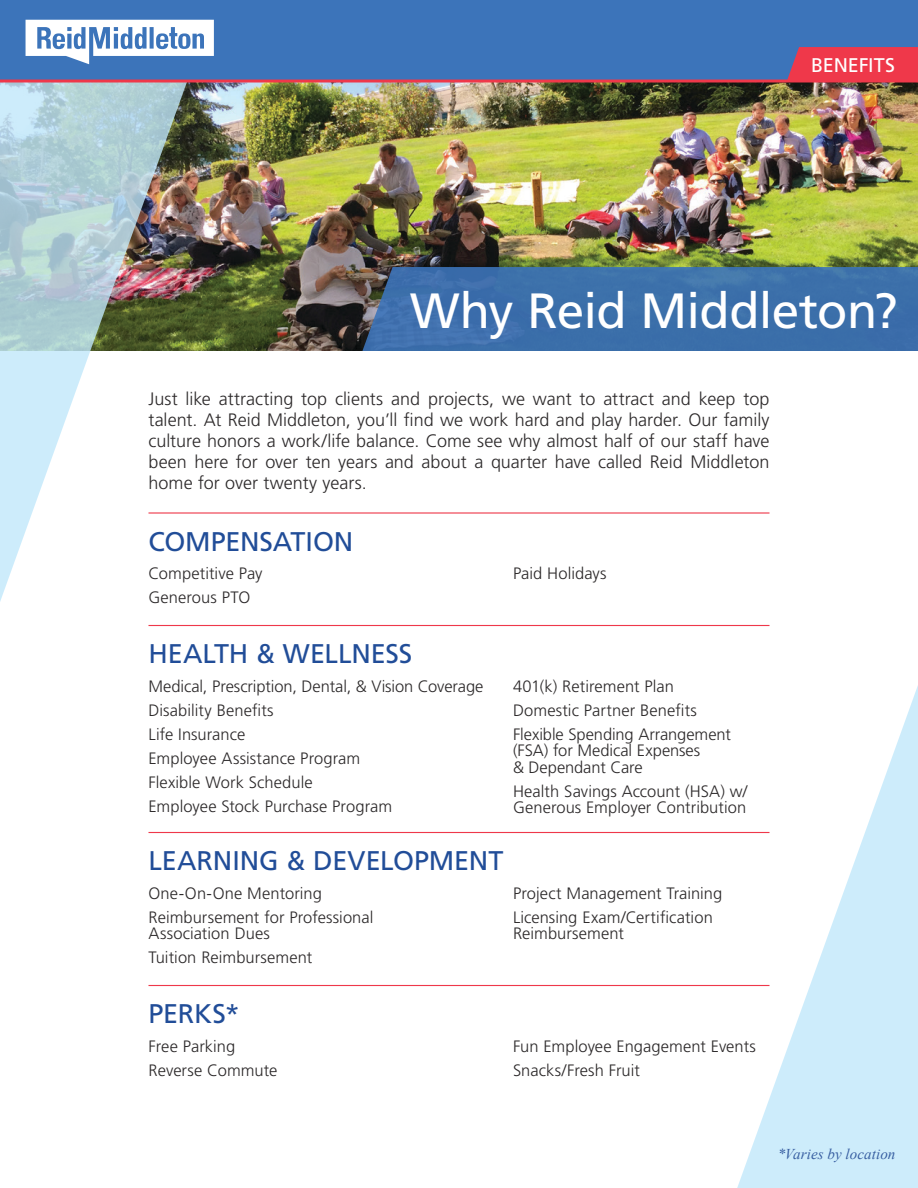
<style>
.page{position:relative;width:918px;height:1188px;background:#fff}
.page>*{position:absolute;margin:0;border:0;box-sizing:border-box;transform-origin:0 0}
.Heading_34_pt{font:49.5px "Frutiger LT Std";letter-spacing:-.015em;color:#fff}
.Heading_24_pt{font:27px "Frutiger LT Std";letter-spacing:-.005em;color:#214d98}
.Navigation_1{font:19.8px "Frutiger LT Std";letter-spacing:-.01em;color:#fff}
.Body_15pt{font:300 18px/21px "Frutiger LT Std";color:#2c292a;text-align:justify}
.t1{font:300 16.5px/24px "Frutiger LT Std";letter-spacing:.005em;color:#2c292a}
.Quote_-_D_M{font:italic 15px "Times New Roman";letter-spacing:.01em;color:#385fa2}
</style>
<div class="page">
<div style="left:0;top:0;width:918px;height:81px;background:#3c74ba"></div>
<img style="left:187px;top:82px;width:731px;height:269px">
<svg style="left:787px;top:47px;width:131px;height:33px;background:#e63a4f"></svg>
<svg style="left:362px;top:267px;width:556px;height:84px;background:#3d6fa8"></svg>
<svg style="left:0;top:82px;width:187px;height:520px"></svg>
<svg style="left:733px;top:624px;width:185px;height:564px"></svg>
<svg style="left:26px;top:20px;width:188px;height:44px"></svg>
<hr style="left:0;top:80px;width:918px;height:2px;background:#ef384a">
<hr style="left:148px;top:985px;width:622px;height:1px;background:#ef384a">
<hr style="left:148px;top:512px;width:622px;height:2px;background:#ef384a">
<hr style="left:148px;top:625px;width:622px;height:1px;background:#ef384a">
<hr style="left:148px;top:832px;width:622px;height:1px;background:#ef384a">
<p class="Navigation_1" style="left:811px;top:53px;width:85px">BENEFITS</p>
<p class="Heading_34_pt" style="left:410px;top:282px;width:489px">Why Reid Middleton?</p>
<p class="Body_15pt" style="left:148px;top:389px;width:623px">Just like attracting top clients and projects, we want to attract and keep top talent. At Reid Middleton, you’ll find we work hard and play harder. Our family culture honors a work/life balance. Come see why almost half of our staff have been here for over ten years and about a quarter have called Reid Middleton home for over twenty years.</p>
<p class="Heading_24_pt" style="left:148px;top:525px;width:206px">COMPENSATION</p>
<p class="t1" style="left:148px;top:562px;width:116px">Competitive Pay<br>Generous PTO</p>
<p class="t1" style="left:513px;top:562px;width:95px">Paid Holidays</p>
<p class="Heading_24_pt" style="left:148px;top:638px;width:265px">HEALTH &amp; WELLNESS</p>
<p class="t1" style="left:148px;top:674px;width:336px">Medical, Prescription, Dental, &amp; Vision Coverage<br>Disability Benefits<br>Life Insurance<br>Employee Assistance Program<br>Flexible Work Schedule<br>Employee Stock Purchase Program</p>
<p class="t1" style="left:513px;top:674px;width:219px">401(k) Retirement Plan<br>Domestic Partner Benefits<br>Flexible Spending Arrangement</p>
<p class="t1" style="left:513px;top:743px;width:189px;line-height:16.5px">(FSA) for Medical Expenses &amp; Dependant Care</p>
<p class="t1" style="left:513px;top:783px;width:236px;line-height:16.5px">Health Savings Account (HSA) w/<br>Generous Employer Contribution</p>
<p class="Heading_24_pt" style="left:148px;top:845px;width:356px">LEARNING &amp; DEVELOPMENT</p>
<p class="t1" style="left:148px;top:881px;width:226px">One-On-One Mentoring<br>Reimbursement for Professional</p>
<p class="t1" style="left:148px;top:922px;width:165px">Association Dues<br>Tuition Reimbursement</p>
<p class="t1" style="left:513px;top:881px;width:211px">Project Management Training<br>Licensing Exam/Certification</p>
<p class="t1" style="left:513px;top:922px;width:112px">Reimbursement</p>
<p class="Heading_24_pt" style="left:148px;top:998px;width:93px">PERKS*</p>
<p class="t1" style="left:148px;top:1034px;width:130px">Free Parking<br>Reverse Commute</p>
<p class="t1" style="left:513px;top:1034px;width:245px">Fun Employee Engagement Events<br>Snacks/Fresh Fruit</p>
<p class="Quote_-_D_M" style="left:778px;top:1144px;width:119px">*Varies by location</p>
</div>
